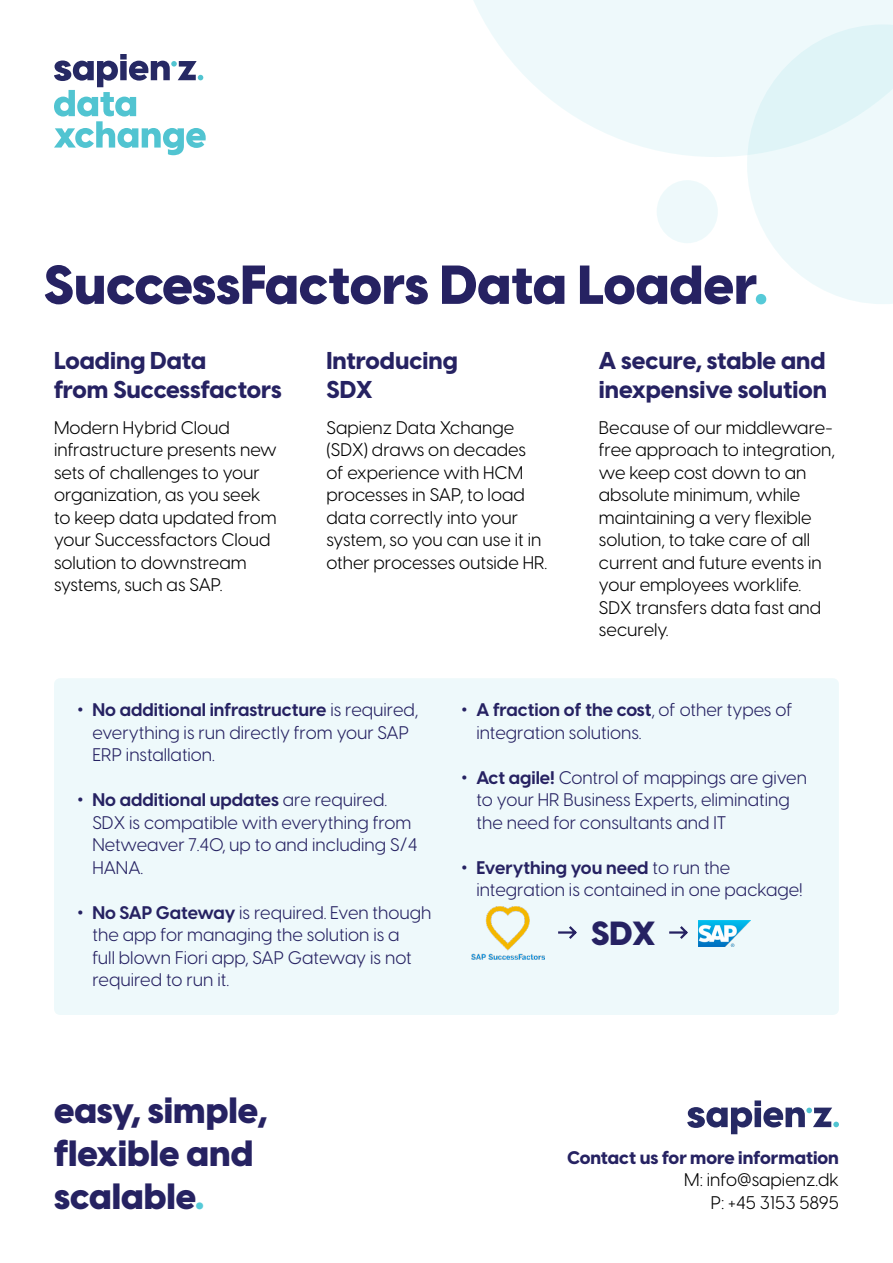
<style>
.page{position:relative;width:893px;height:1263px;background:#fff}
.page>*{position:absolute;margin:0;border:0;box-sizing:border-box;transform-origin:0 0}
.t1{font:800 54px "Visby CF";color:#262262}
.t2{font:800 36px/43.2px "Visby CF";color:#262262}
.t3{font:800 33px "Visby CF";color:#262262}
.H3_-_Bold{font:800 24px/28.8px "Visby CF";color:#262262}
.Body{font:18px/22.5px "Visby CF";color:#000}
.t4{font:18px/22.5px "Visby CF";color:#262262}
.t5{font:800 18px "Visby CF";color:#262262}
.s1{color:#56cad8}
.s2{font-weight:800;font-size:21px}
.s3{font-weight:700}
</style>
<div class="page">
<svg style="left:473px;top:0;width:420px;height:157px;fill:#eef9fb"></svg>
<div style="left:657px;top:180px;width:61px;height:63px;background:#eef9fb;border-radius:50%"></div>
<svg style="left:747px;top:24px;width:146px;height:280px"></svg>
<svg style="left:687px;top:1100px;width:152px;height:34px"></svg>
<svg style="left:54px;top:54px;width:152px;height:101px"></svg>
<div style="left:54px;top:678px;width:785px;height:337px;background:#eef9fb;border-radius:6px"></div>
<svg style="left:558px;top:926px;width:19px;height:13px"></svg>
<svg style="left:669px;top:926px;width:19px;height:13px"></svg>
<img style="left:698px;top:920px;width:53px;height:26px">
<img style="left:472px;top:906px;width:72px;height:53px">
<h1 class="t1" style="left:44px;top:249px;width:726px">SuccessFactors Data Loader<span class="s1">.</span></h1>
<p class="H3_-_Bold" style="left:54px;top:347px;width:154px">Loading Data</p>
<p class="H3_-_Bold" style="left:54px;top:376px;width:229px">from Successfactors</p>
<p class="H3_-_Bold" style="left:326px;top:347px;width:133px">Introducing</p>
<p class="H3_-_Bold" style="left:326px;top:376px;width:48px">SDX</p>
<p class="H3_-_Bold" style="left:599px;top:347px;width:230px">A secure, stable and inexpensive solution</p>
<p class="Body" style="left:54px;top:416px;width:224px">Modern Hybrid Cloud infrastructure presents new sets of challenges to your organization, as you seek to keep data updated from your Successfactors Cloud solution to downstream systems, such as SAP.</p>
<p class="Body" style="left:326px;top:416px;width:222px">Sapienz Data Xchange (SDX) draws on decades of experience with HCM processes in SAP, to load data correctly into your system, so you can use it in other processes outside HR.</p>
<p class="Body" style="left:599px;top:416px;width:237px">Because of our middleware&shy;free approach to integration, we keep cost down to an absolute minimum, while maintaining a very flexible solution, to take care of all current and future events in your employees worklife.</p>
<p class="Body" style="left:599px;top:596px;width:224px">SDX transfers data fast and securely.</p>
<p class="t4" style="left:92px;top:698px;width:327px;text-indent:-15px"><span class="s2">•</span> <span class="s3">No additional infrastructure</span> is required, everything is run directly from your SAP<br>ERP installation.</p>
<p class="t4" style="left:92px;top:788px;width:326px;text-indent:-15px"><span class="s2">•</span> <span class="s3">No additional updates</span> are required.<br>SDX is compatible with everything from<br>Netweaver 7.40, up to and including S/4<br>HANA.</p>
<p class="t4" style="left:92px;top:901px;width:341px;text-indent:-15px"><span class="s2">•</span> <span class="s3">No SAP Gateway</span> is required. Even though the app for managing the solution is a<br>full blown Fiori app, SAP Gateway is not required to run it.</p>
<p class="t4" style="left:476px;top:698px;width:318px;text-indent:-15px"><span class="s2">•</span> <span class="s3">A fraction of the cost</span>, of other types of integration solutions.</p>
<p class="t4" style="left:476px;top:766px;width:332px;text-indent:-15px"><span class="s2">•</span> <span class="s3">Act agile!</span> Control of mappings are given to your HR Business Experts, eliminating the need for consultants and IT</p>
<p class="t4" style="left:476px;top:856px;width:328px;text-indent:-15px"><span class="s2">•</span> <span class="s3">Everything you need</span> to run the integration is contained in one package!</p>
<p class="t3" style="left:591px;top:911px;width:66px">SDX</p>
<h2 class="t2" style="left:54px;top:1089px;width:215px">easy, simple, flexible and scalable<span class="s1">.</span></h2>
<p class="t5" style="left:567px;top:1146px;width:273px">Contact us for more information</p>
<p class="Body" style="left:684px;top:1169px;width:156px;text-align:right">M: info@sapienz.dk<br>P: +45 3153 5895</p>
</div>
